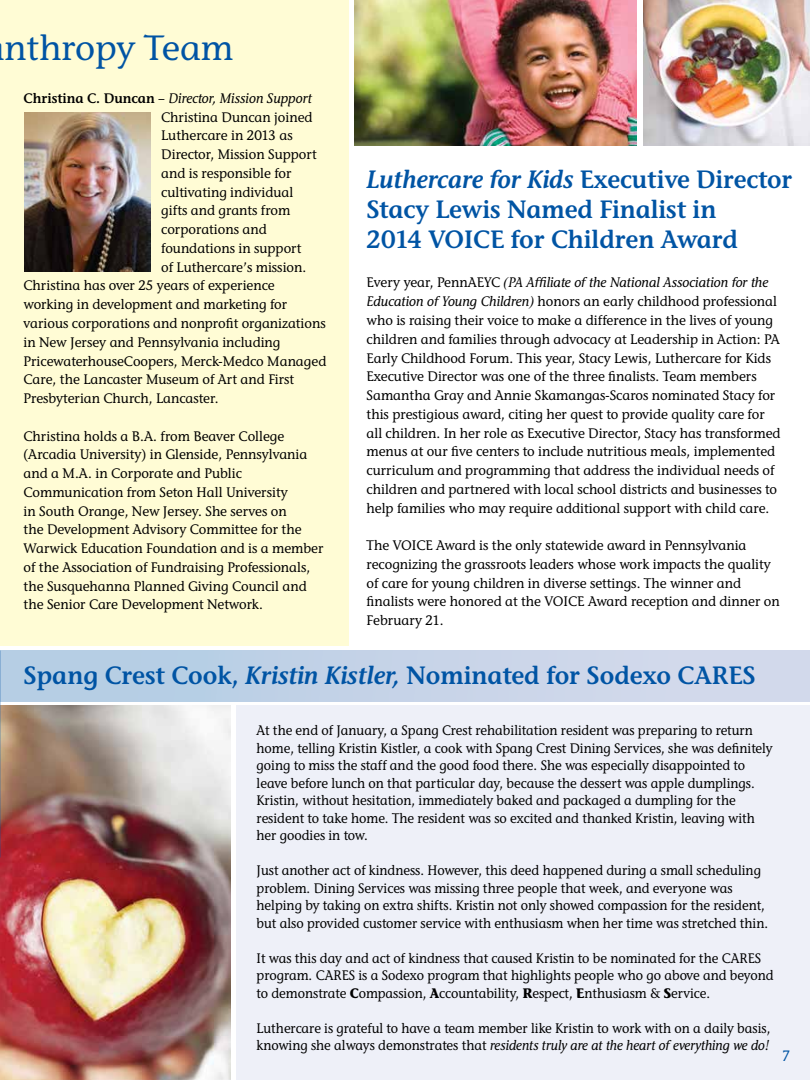
<style>
.page{position:relative;width:810px;height:1080px;background:#fff}
.page>*{position:absolute;margin:0;border:0;box-sizing:border-box;transform-origin:0 0}
.t1{font:500 35px "Stone Inf ITC Std";color:#0054a4}
.t2{font:600 25px/30px "Stone Inf ITC Std";color:#0054a4;scale:.96 1}
.t3{font:600 25px "Stone Inf ITC Std";color:#0054a4}
.t4{font:500 15px "Stone Inf ITC Std";color:#0054a4}
.t5{font:500 13.75px/18.8px "Stone Inf ITC Std";color:#000;scale:.96 1}
.t6{font:500 13.75px/17.5px "Stone Inf ITC Std";color:#000;scale:.93 1}
.t7{font:italic 500 13.75px "Stone Inf ITC Std";color:#000;scale:.96 1}
.s1{font-weight:600;font-style:normal}
.s2{font-style:normal}
.s3{font-style:italic}
.s4{font-weight:700}
</style>
<div class="page">
<img style="left:0;top:706px;width:231px;height:374px">
<div style="left:0;top:651px;width:810px;height:50px;background:linear-gradient(to right,#b2cce3,#d7dbec)"></div>
<div style="left:236px;top:706px;width:574px;height:374px;background:#eef0f8"></div>
<div style="left:0;top:0;width:349px;height:645px;background:#fffcd5"></div>
<img style="left:25px;top:112px;width:125px;height:159px">
<img style="left:355px;top:0;width:282px;height:145px">
<img style="left:644px;top:0;width:166px;height:145px">
<h1 class="t1" style="left:4px;top:26px;width:230px">nthropy Team</h1>
<p class="t7" style="left:24px;top:90px;width:302px"><span class="s1">Christina C. Duncan</span> <span class="s2">–</span> Director, Mission Support</p>
<p class="t5" style="left:161px;top:107px;width:159px">Christina Duncan joined</p>
<p class="t5" style="left:161px;top:126px;width:139px">Luthercare in 2013 as</p>
<p class="t5" style="left:161px;top:145px;width:163px">Director, Mission Support</p>
<p class="t5" style="left:161px;top:164px;width:137px">and is responsible for</p>
<p class="t5" style="left:161px;top:182px;width:139px">cultivating individual</p>
<p class="t5" style="left:161px;top:201px;width:136px">gifts and grants from</p>
<p class="t5" style="left:161px;top:220px;width:111px">corporations and</p>
<p class="t5" style="left:161px;top:239px;width:148px">foundations in support</p>
<p class="t5" style="left:161px;top:257px;width:153px">of Luthercare’s mission.</p>
<p class="t5" style="left:24px;top:276px;width:263px">Christina has over 25 years of experience</p>
<p class="t5" style="left:24px;top:295px;width:276px">working in development and marketing for</p>
<p class="t5" style="left:24px;top:314px;width:316px">various corporations and nonprofit organizations</p>
<p class="t5" style="left:24px;top:332px;width:269px">in New Jersey and Pennsylvania including</p>
<p class="t5" style="left:24px;top:351px;width:317px">PricewaterhouseCoopers, Merck-Medco Managed</p>
<p class="t5" style="left:24px;top:370px;width:283px">Care, the Lancaster Museum of Art and First</p>
<p class="t5" style="left:24px;top:389px;width:205px">Presbyterian Church, Lancaster.</p>
<p class="t5" style="left:24px;top:426px;width:314px">Christina holds a B.A. from Beaver College (Arcadia University) in Glenside, Pennsylvania and a M.A. in Corporate and Public Communication from Seton Hall University<br>in South Orange, New Jersey. She serves on<br>the Development Advisory Committee for the Warwick Education Foundation and is a member of the Association of Fundraising Professionals, the Susquehanna Planned Giving Council and the Senior Care Development Network.</p>
<h2 class="t2" style="left:367px;top:164px;width:445px"><span class="s3">Luthercare for Kids</span> Executive Director<br>Stacy Lewis Named Finalist in<br>2014 VOICE for Children Award</h2>
<p class="t5" style="left:367px;top:273px;width:433px">Every year, PennAEYC <span class="s3">(PA Affiliate of the National Association for the Education of Young Children)</span> honors an early childhood professional who is raising their voice to make a difference in the lives of young children and families through advocacy at Leadership in Action: PA Early Childhood Forum. This year, Stacy Lewis, Luthercare for Kids Executive Director was one of the three finalists. Team members Samantha Gray and Annie Skamangas-Scaros nominated Stacy for this prestigious award, citing her quest to provide quality care for all children. In her role as Executive Director, Stacy has transformed menus at our five centers to include nutritious meals, implemented curriculum and programming that address the individual needs of children and partnered with local school districts and businesses to help families who may require additional support with child care.</p>
<p class="t5" style="left:367px;top:536px;width:432px">The VOICE Award is the only statewide award in Pennsylvania recognizing the grassroots leaders whose work impacts the quality of care for young children in diverse settings. The winner and finalists were honored at the VOICE Award reception and dinner on February 21.</p>
<h2 class="t3" style="left:24px;top:660px;width:734px">Spang Crest Cook, <span class="s3">Kristin Kistler,</span> Nominated for Sodexo CARES</h2>
<p class="t6" style="left:257px;top:721px;width:557px">At the end of January, a Spang Crest rehabilitation resident was preparing to return home, telling Kristin Kistler, a cook with Spang Crest Dining Services, she was definitely going to miss the staff and the good food there. She was especially disappointed to leave before lunch on that particular day, because the dessert was apple dumplings.<br>Kristin, without hesitation, immediately baked and packaged a dumpling for the resident to take home. The resident was so excited and thanked Kristin, leaving with her goodies in tow.</p>
<p class="t6" style="left:257px;top:861px;width:552px">Just another act of kindness. However, this deed happened during a small scheduling problem. Dining Services was missing three people that week, and everyone was helping by taking on extra shifts. Kristin not only showed compassion for the resident, but also provided customer service with enthusiasm when her time was stretched thin.</p>
<p class="t6" style="left:257px;top:949px;width:557px">It was this day and act of kindness that caused Kristin to be nominated for the CARES program. CARES is a Sodexo program that highlights people who go above and beyond to demonstrate <span class="s4">C</span>ompassion, <span class="s4">A</span>ccountability, <span class="s4">R</span>espect, <span class="s4">E</span>nthusiasm &amp; <span class="s4">S</span>ervice.</p>
<p class="t6" style="left:257px;top:1019px;width:554px">Luthercare is grateful to have a team member like Kristin to work with on a daily basis, knowing she always demonstrates that <span class="s3">residents truly are at the heart of everything we do!</span></p>
<p class="t4" style="left:782px;top:1046px;width:10px">7</p>
</div>
